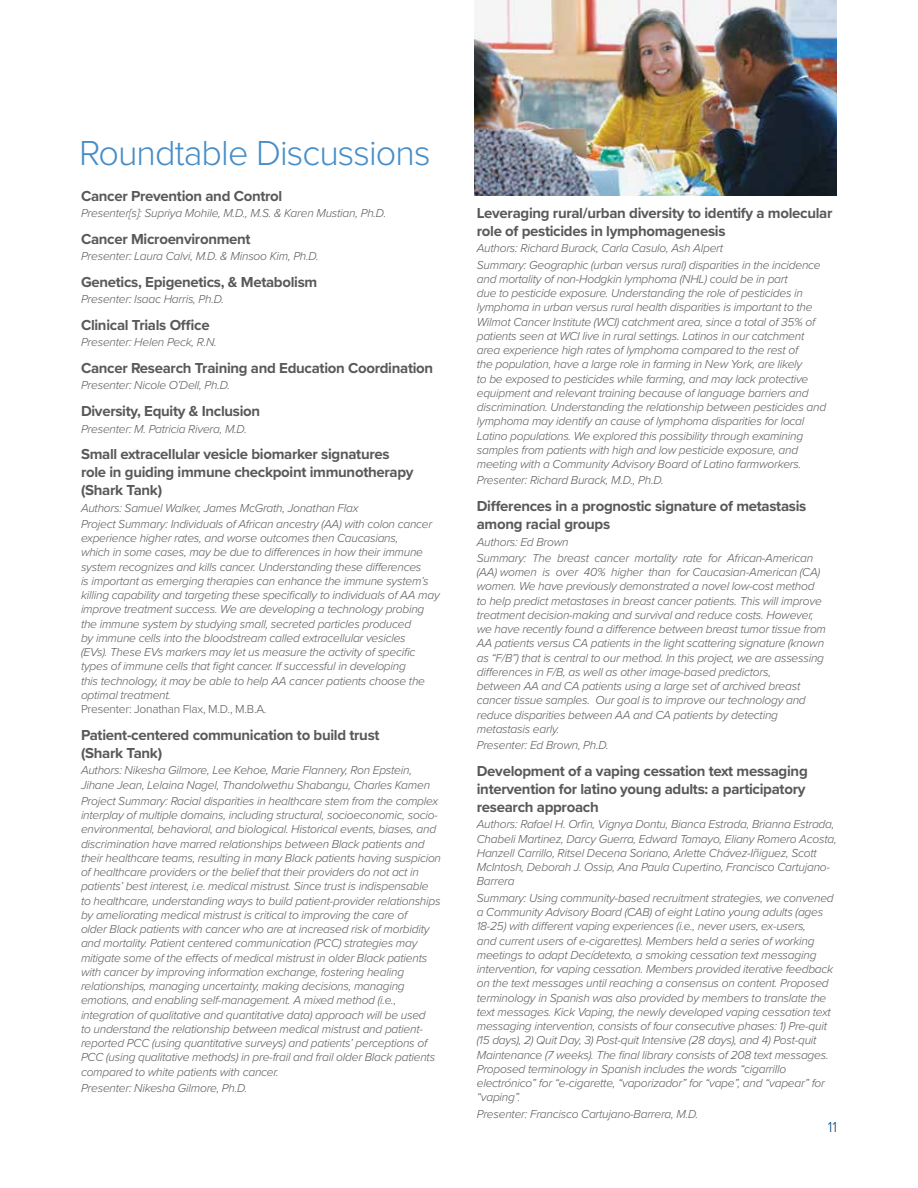
<style>
.page{position:relative;width:918px;height:1188px;background:#fff}
.page>*{position:absolute;margin:0;border:0;box-sizing:border-box;transform-origin:0 0}
.t1{font:300 36px "Proxima Nova";letter-spacing:-.025em;color:#468dc7}
.t2{font:700 15px/18px "Proxima Nova";letter-spacing:-.02em;color:#58595b}
.t3{font:300 15px "Proxima Nova";color:#00467f}
.t4{font:italic 300 12px/14.2px "Proxima Nova";letter-spacing:-.02em;color:#58595b}
.t5{font:300 12px "Proxima Nova";letter-spacing:-.02em;color:#58595b}
</style>
<div class="page">
<img style="left:474px;top:0;width:363px;height:195px">
<h1 class="t1" style="left:79px;top:126px;width:353px">Roundtable Discussions</h1>
<p class="t2" style="left:81px;top:187px;width:203px">Cancer Prevention and Control</p>
<p class="t4" style="left:81px;top:205px;width:307px">Presenter[s]: Supriya Mohile, M.D., M.S. &amp; Karen Mustian, Ph.D.</p>
<p class="t2" style="left:81px;top:230px;width:171px">Cancer Microenvironment</p>
<p class="t4" style="left:81px;top:249px;width:239px">Presenter: Laura Calvi, M.D. &amp; Minsoo Kim, Ph.D.</p>
<p class="t2" style="left:81px;top:273px;width:238px">Genetics, Epigenetics, &amp; Metabolism</p>
<p class="t4" style="left:81px;top:292px;width:145px">Presenter: Isaac Harris, Ph.D.</p>
<p class="t2" style="left:81px;top:316px;width:130px">Clinical Trials Office</p>
<p class="t4" style="left:81px;top:335px;width:137px">Presenter: Helen Peck, R.N.</p>
<p class="t2" style="left:81px;top:359px;width:354px">Cancer Research Training and Education Coordination</p>
<p class="t4" style="left:81px;top:378px;width:151px">Presenter: Nicole O’Dell, Ph.D.</p>
<p class="t2" style="left:81px;top:402px;width:181px">Diversity, Equity &amp; Inclusion</p>
<p class="t4" style="left:81px;top:421px;width:167px">Presenter: M. Patricia Rivera, M.D.</p>
<p class="t2" style="left:81px;top:445px;width:334px">Small extracellular vesicle biomarker signatures role in guiding immune checkpoint immunotherapy (Shark Tank)</p>
<p class="t4" style="left:81px;top:499px;width:353px;line-height:16.4px">Authors: Samuel Walker, James McGrath, Jonathan Flax<br>Project Summary: Individuals of African ancestry (AA) with colon cancer</p>
<p class="t4" style="left:81px;top:530px;width:360px">experience higher rates, and worse outcomes then Caucasians,<br>which in some cases, may be due to differences in how their immune system recognizes and kills cancer. Understanding these differences<br>is important as emerging therapies can enhance the immune system’s killing capability and targeting these specifically to individuals of AA may improve treatment success. We are developing a technology probing the immune system by studying small, secreted particles produced<br>by immune cells into the bloodstream called extracellular vesicles<br>(EVs). These EVs markers may let us measure the activity of specific types of immune cells that fight cancer. If successful in developing<br>this technology, it may be able to help AA cancer patients choose the optimal treatment.</p>
<p class="t5" style="left:81px;top:700px;width:187px">Presenter: Jonathan Flax, M.D., M.B.A.</p>
<p class="t2" style="left:81px;top:726px;width:300px">Patient-centered communication to build trust (Shark Tank)</p>
<p class="t4" style="left:81px;top:762px;width:351px">Authors: Nikesha Gilmore, Lee Kehoe, Marie Flannery, Ron Epstein,<br>Jihane Jean, Lelaina Nagel, Thandolwethu Shabangu, Charles Kamen</p>
<p class="t4" style="left:81px;top:793px;width:362px">Project Summary: Racial disparities in healthcare stem from the complex interplay of multiple domains, including structural, socioeconomic, socio&shy;environmental, behavioral, and biological. Historical events, biases, and discrimination have marred relationships between Black patients and their healthcare teams, resulting in many Black patients having suspicion of healthcare providers or the belief that their providers do not act in patients’ best interest, i.e. medical mistrust. Since trust is indispensable to healthcare, understanding ways to build patient-provider relationships by ameliorating medical mistrust is critical to improving the care of<br>older Black patients with cancer who are at increased risk of morbidity and mortality. Patient centered communication (PCC) strategies may mitigate some of the effects of medical mistrust in older Black patients with cancer by improving information exchange, fostering healing relationships, managing uncertainty, making decisions, managing emotions, and enabling self-management. A mixed method (i.e., integration of qualitative and quantitative data) approach will be used<br>to understand the relationship between medical mistrust and patient&shy;reported PCC (using quantitative surveys) and patients’ perceptions of PCC (using qualitative methods) in pre-frail and frail older Black patients compared to white patients with cancer.</p>
<p class="t4" style="left:81px;top:1080px;width:168px">Presenter: Nikesha Gilmore, Ph.D.</p>
<p class="t2" style="left:477px;top:203px;width:357px">Leveraging rural/urban diversity to identify a molecular role of pesticides in lymphomagenesis</p>
<p class="t4" style="left:477px;top:239px;width:345px;line-height:16.4px">Authors: Richard Burack, Carla Casulo, Ash Alpert<br>Summary: Geographic (urban versus rural) disparities in the incidence</p>
<p class="t4" style="left:477px;top:271px;width:351px">and mortality of non-Hodgkin lymphoma (NHL) could be in part<br>due to pesticide exposure. Understanding the role of pesticides in lymphoma in urban versus rural health disparities is important to the Wilmot Cancer Institute (WCI) catchment area, since a total of 35% of patients seen at WCI live in rural settings. Latinos in our catchment area experience high rates of lymphoma compared to the rest of<br>the population, have a large role in farming in New York, are likely<br>to be exposed to pesticides while farming, and may lack protective equipment and relevant training because of language barriers and discrimination. Understanding the relationship between pesticides and lymphoma may identify an cause of lymphoma disparities for local Latino populations. We explored this possibility through examining samples from patients with high and low pesticide exposure, and meeting with a Community Advisory Board of Latino farmworkers.</p>
<p class="t4" style="left:477px;top:473px;width:188px">Presenter: Richard Burack, M.D., Ph.D.</p>
<p class="t2" style="left:477px;top:497px;width:331px">Differences in a prognostic signature of metastasis among racial groups</p>
<p class="t4" style="left:477px;top:533px;width:338px;line-height:16.4px">Authors: Ed Brown<br>Summary: The breast cancer mortality rate for African-American</p>
<p class="t4" style="left:477px;top:564px;width:351px">(AA) women is over 40% higher than for Caucasian-American (CA) women. We have previously demonstrated a novel low-cost method to help predict metastases in breast cancer patients. This will improve treatment decision-making and survival and reduce costs. However, we have recently found a difference between breast tumor tissue from AA patients versus CA patients in the light scattering signature (known as “F/B”) that is central to our method. In this project, we are assessing differences in F/B, as well as other image-based predictors,<br>between AA and CA patients using a large set of archived breast cancer tissue samples. Our goal is to improve our technology and reduce disparities between AA and CA patients by detecting metastasis early.</p>
<p class="t4" style="left:477px;top:738px;width:134px">Presenter: Ed Brown, Ph.D.</p>
<p class="t2" style="left:477px;top:762px;width:332px">Development of a vaping cessation text messaging intervention for latino young adults: a participatory research approach</p>
<p class="t4" style="left:477px;top:817px;width:361px">Authors: Rafael H. Orfin, Vignya Dontu, Bianca Estrada, Brianna Estrada, Chabeli Martinez, Darcy Guerra, Edward Tamayo, Eliany Romero Acosta, Hanzell Carrillo, Ritsel Decena Soriano, Arlette Chávez-Iñiguez, Scott McIntosh, Deborah J. Ossip, Ana Paula Cupertino, Francisco Cartujano-Barrera</p>
<p class="t4" style="left:477px;top:890px;width:358px">Summary: Using community-based recruitment strategies, we convened a Community Advisory Board (CAB) of eight Latino young adults (ages 18-25) with different vaping experiences (i.e., never users, ex-users,<br>and current users of e-cigarettes). Members held a series of working meetings to adapt Decídetexto, a smoking cessation text messaging intervention, for vaping cessation. Members provided iterative feedback on the text messages until reaching a consensus on content. Proposed terminology in Spanish was also provided by members to translate the text messages. Kick Vaping, the newly developed vaping cessation text messaging intervention, consists of four consecutive phases: 1) Pre-quit (15 days), 2) Quit Day, 3) Post-quit Intensive (28 days), and 4) Post-quit Maintenance (7 weeks). The final library consists of 208 text messages.<br>Proposed terminology in Spanish includes the words “cigarrillo electrónico” for “e-cigarette, “vaporizador” for “vape”, and “vapear” for “vaping”.</p>
<p class="t4" style="left:477px;top:1106px;width:223px">Presenter: Francisco Cartujano-Barrera, M.D.</p>
<p class="t3" style="left:828px;top:1116px;width:11px">11</p>
</div>
